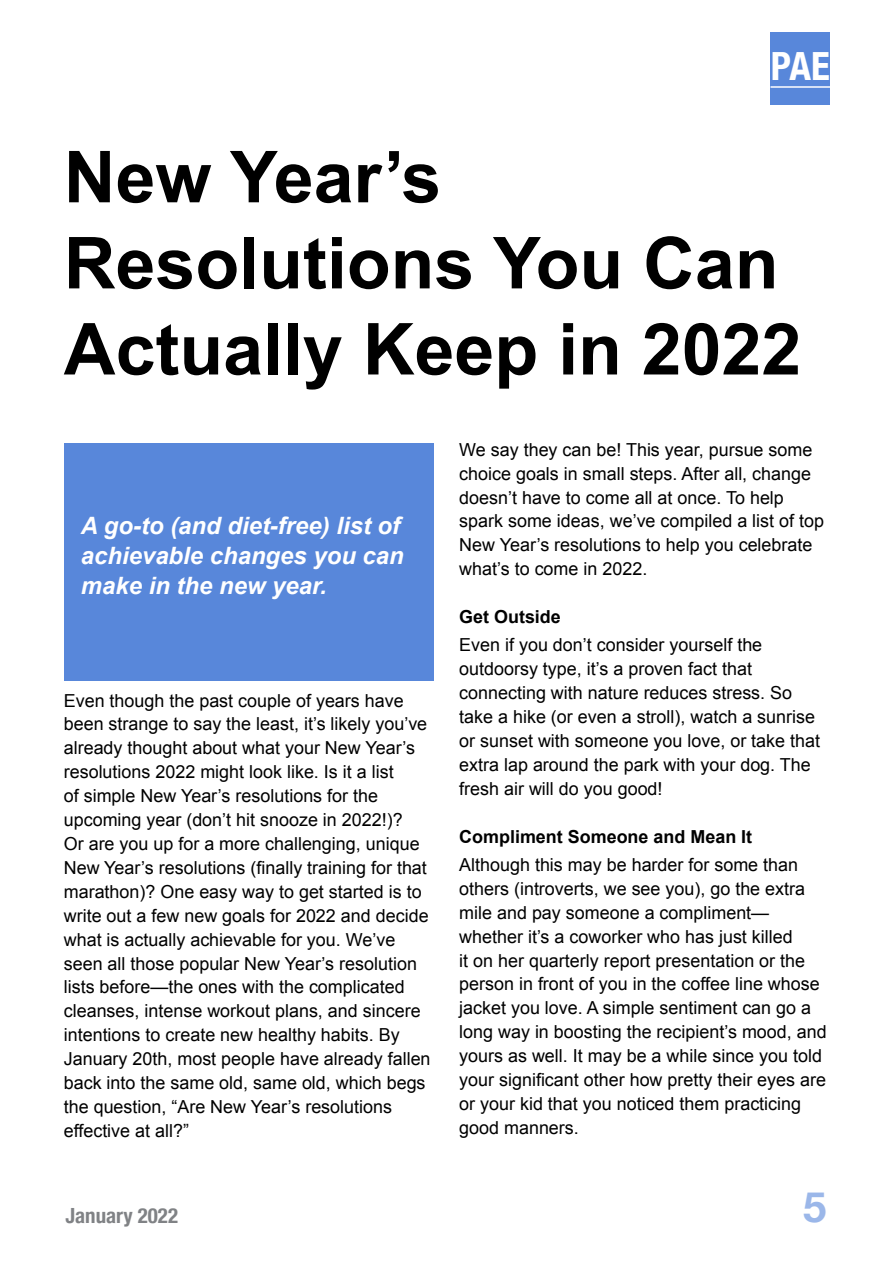
<style>
.page{position:relative;width:893px;height:1263px;background:#fff}
.page>*{position:absolute;margin:0;border:0;box-sizing:border-box;transform-origin:0 0}
.t1{font:700 71.7px/86.1px "Arial";color:#000}
.t2{font:700 41.85px "Helvetica Neue";color:#9bb7e9}
.t3{font:700 condensed 38.85px "Helvetica Neue";color:#fff}
.t4{font:italic 700 23.85px/29.8px "Arial";color:#fff}
.t5{font:700 condensed 20.85px "Helvetica Neue";color:#808285}
.t6{font:18px/23.9px "Arial";color:#000}
.t7{font:700 18px "Arial";color:#000}
</style>
<div class="page">
<div style="left:770px;top:32px;width:60px;height:72px;background:#5887da"></div>
<hr style="left:770px;top:86px;width:60px;height:2px;background:#fff">
<div style="left:64px;top:443px;width:370px;height:238px;background:#5887da"></div>
<h3 class="t3" style="left:771px;top:34px;width:61px">PAE</h3>
<h1 class="t1" style="left:64px;top:137px;width:739px">New Year’s<br>Resolutions You Can<br>Actually Keep in 2022</h1>
<h3 class="t4" style="left:81px;top:512px;width:324px">A go-to (and diet-free) list of achievable changes you can make in the new year.</h3>
<p class="t6" style="left:64px;top:688px;width:368px">Even though the past couple of years have been strange to say the least, it’s likely you’ve already thought about what your New Year’s resolutions 2022 might look like. Is it a list<br>of simple New Year’s resolutions for the upcoming year (don’t hit snooze in 2022!)?<br>Or are you up for a more challenging, unique New Year’s resolutions (finally training for that marathon)? One easy way to get started is to write out a few new goals for 2022 and decide what is actually achievable for you. We’ve seen all those popular New Year’s resolution lists before—the ones with the complicated cleanses, intense workout plans, and sincere intentions to create new healthy habits. By January 20th, most people have already fallen back into the same old, same old, which begs the question, “Are New Year’s resolutions effective at all?”</p>
<p class="t5" style="left:65px;top:1198px;width:114px">January 2022</p>
<p class="t6" style="left:459px;top:438px;width:366px">We say they can be! This year, pursue some choice goals in small steps. After all, change doesn’t have to come all at once. To help spark some ideas, we’ve compiled a list of top New Year’s resolutions to help you celebrate what’s to come in 2022.</p>
<p class="t7" style="left:459px;top:605px;width:103px">Get Outside</p>
<p class="t6" style="left:459px;top:633px;width:362px">Even if you don’t consider yourself the outdoorsy type, it’s a proven fact that connecting with nature reduces stress. So take a hike (or even a stroll), watch a sunrise or sunset with someone you love, or take that extra lap around the park with your dog. The fresh air will do you good!</p>
<p class="t7" style="left:459px;top:824px;width:294px">Compliment Someone and Mean It</p>
<p class="t6" style="left:459px;top:853px;width:369px">Although this may be harder for some than others (introverts, we see you), go the extra mile and pay someone a compliment— whether it’s a coworker who has just killed<br>it on her quarterly report presentation or the person in front of you in the coffee line whose jacket you love. A simple sentiment can go a long way in boosting the recipient’s mood, and yours as well. It may be a while since you told your significant other how pretty their eyes are or your kid that you noticed them practicing good manners.</p>
<h2 class="t2" style="left:803px;top:1174px;width:25px">5</h2>
</div>
